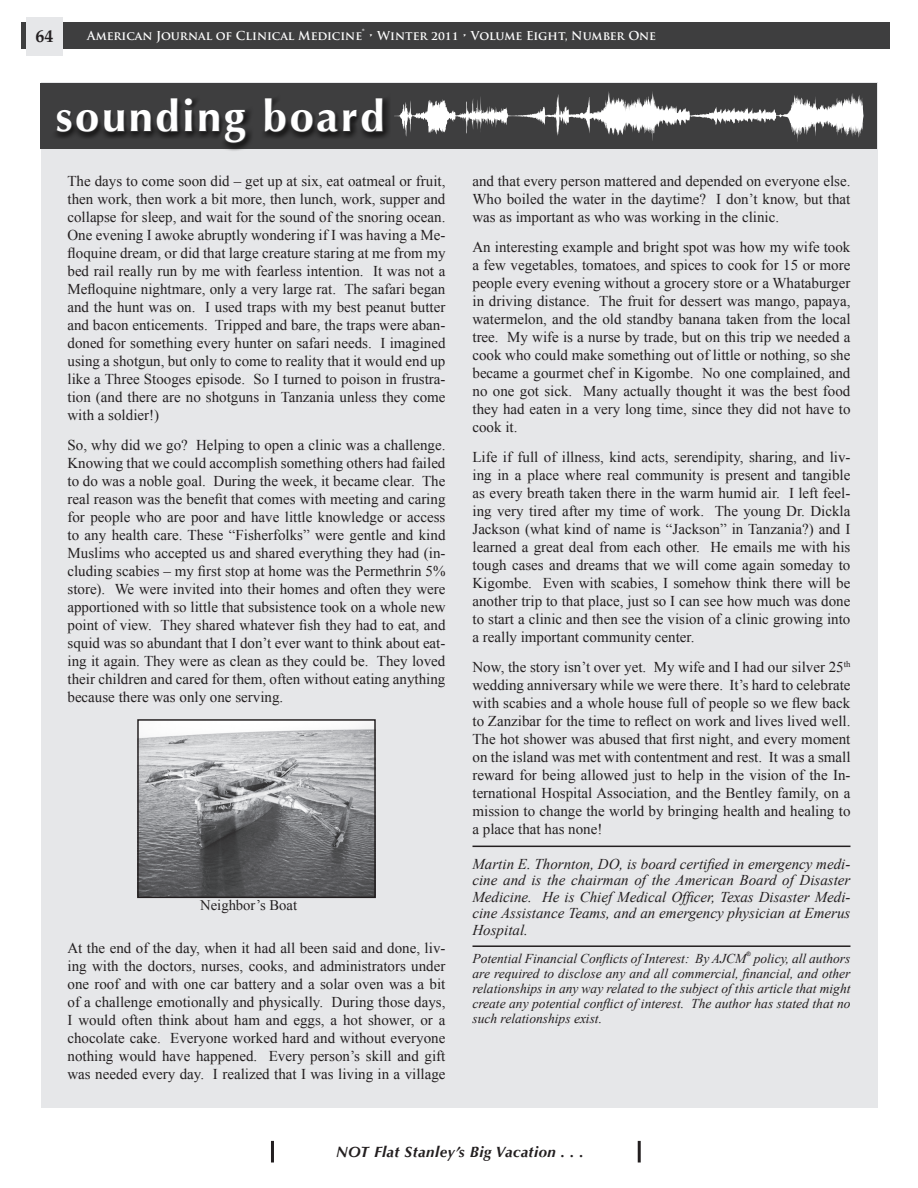
<style>
.page{position:relative;width:918px;height:1188px;background:#fff}
.page>*{position:absolute;margin:0;border:0;box-sizing:border-box;transform-origin:0 0}
.t1{font:700 43.5px "Optima";letter-spacing:.06em;color:#fff}
.t2{font:700 18px "Palatino";color:#231f20}
.Body_Text{font:15px/18px "Times New Roman";color:#231f20;text-align:justify}
.AUTHOR_BLURB{font:italic 15px/16.5px "Times New Roman";color:#231f20;text-align:justify}
.t3{font:italic 700 15px "Optima";letter-spacing:.03em;color:#231f20}
.t4{font:14.7px "Times New Roman";color:#231f20}
.Conflict_Statement{font:italic 13.5px/15px "Times New Roman";color:#231f20;text-align:justify}
.t5{font:700 12px "Trajan Pro";color:#fff}
.Conflict_Statement-2{font:6px "Arial";color:#231f20}
</style>
<div class="page">
<div style="left:21px;top:22px;width:869px;height:27px;background:#3e3e3f"></div>
<div style="left:26px;top:17px;width:37px;height:39px;background:#e6e7e9"></div>
<div style="left:41px;top:82px;width:837px;height:1026px;background:#e6e7e9"></div>
<hr style="left:271px;top:1141px;width:3px;height:21px;background:#231f20">
<hr style="left:638px;top:1141px;width:3px;height:21px;background:#231f20">
<div style="left:40px;top:83px;width:837px;height:66px;background:#3e3e3f"></div>
<svg style="left:394px;top:91px;width:470px;height:50px"></svg>
<div style="left:50px;top:92px;width:341px;height:59px;background:#231f20;opacity:.6"></div>
<svg style="left:55px;top:96px;width:192px;height:48px"></svg>
<svg style="left:263px;top:96px;width:121px;height:38px"></svg>
<img style="left:140px;top:722px;width:233px;height:173px">
<div style="left:137px;top:719px;width:239px;height:179px;border:2px solid #231f20"></div>
<hr style="left:472px;top:846px;width:378px;height:1px;background:#231f20">
<hr style="left:472px;top:945px;width:378px;height:2px;background:#231f20">
<p class="t2" style="left:36px;top:21px;width:19px">64</p>
<p class="t5" style="left:87px;top:28px;width:571px">American Journal of Clinical Medicine® • Winter 2011 • Volume Eight, Number One</p>
<h1 class="t1" style="left:56px;top:91px;width:330px">sounding board</h1>
<p class="Body_Text" style="left:68px;top:172px;width:380px">The days to come soon did – get up at six, eat oatmeal or fruit, then work, then work a bit more, then lunch, work, supper and collapse for sleep, and wait for the sound of the snoring ocean.<br>One evening I awoke abruptly wondering if I was having a Me&shy;floquine dream, or did that large creature staring at me from my bed rail really run by me with fearless intention. It was not a Mefloquine nightmare, only a very large rat. The safari began and the hunt was on. I used traps with my best peanut butter and bacon enticements. Tripped and bare, the traps were aban&shy;doned for something every hunter on safari needs. I imagined using a shotgun, but only to come to reality that it would end up like a Three Stooges episode. So I turned to poison in frustra&shy;tion (and there are no shotguns in Tanzania unless they come with a soldier!)</p>
<p class="Body_Text" style="left:68px;top:436px;width:380px">So, why did we go? Helping to open a clinic was a challenge.<br>Knowing that we could accomplish something others had failed to do was a noble goal. During the week, it became clear. The real reason was the benefit that comes with meeting and caring for people who are poor and have little knowledge or access to any health care. These “Fisherfolks” were gentle and kind Muslims who accepted us and shared everything they had (in&shy;cluding scabies – my first stop at home was the Permethrin 5% store). We were invited into their homes and often they were apportioned with so little that subsistence took on a whole new point of view. They shared whatever fish they had to eat, and squid was so abundant that I don’t ever want to think about eat&shy;ing it again. They were as clean as they could be. They loved their children and cared for them, often without eating anything because there was only one serving.</p>
<p class="t4" style="left:200px;top:895px;width:98px">Neighbor’s Boat</p>
<p class="Body_Text" style="left:68px;top:938px;width:380px">At the end of the day, when it had all been said and done, liv&shy;ing with the doctors, nurses, cooks, and administrators under one roof and with one car battery and a solar oven was a bit of a challenge emotionally and physically. During those days, I would often think about ham and eggs, a hot shower, or a chocolate cake. Everyone worked hard and without everyone nothing would have happened. Every person’s skill and gift was needed every day. I realized that I was living in a village</p>
<p class="Body_Text" style="left:472px;top:172px;width:379px">and that every person mattered and depended on everyone else.<br>Who boiled the water in the daytime? I don’t know, but that was as important as who was working in the clinic.</p>
<p class="Body_Text" style="left:472px;top:238px;width:380px">An interesting example and bright spot was how my wife took a few vegetables, tomatoes, and spices to cook for 15 or more people every evening without a grocery store or a Whataburger in driving distance. The fruit for dessert was mango, papaya, watermelon, and the old standby banana taken from the local tree. My wife is a nurse by trade, but on this trip we needed a cook who could make something out of little or nothing, so she became a gourmet chef in Kigombe. No one complained, and no one got sick. Many actually thought it was the best food they had eaten in a very long time, since they did not have to cook it.</p>
<p class="Body_Text" style="left:472px;top:447px;width:379px">Life if full of illness, kind acts, serendipity, sharing, and liv&shy;ing in a place where real community is present and tangible as every breath taken there in the warm humid air. I left feel&shy;ing very tired after my time of work. The young Dr. Dickla Jackson (what kind of name is “Jackson” in Tanzania?) and I learned a great deal from each other. He emails me with his tough cases and dreams that we will come again someday to Kigombe. Even with scabies, I somehow think there will be another trip to that place, just so I can see how much was done to start a clinic and then see the vision of a clinic growing into a really important community center.</p>
<p class="Body_Text" style="left:472px;top:657px;width:380px">Now, the story isn’t over yet. My wife and I had our silver 25<sup>th </sup>wedding anniversary while we were there. It’s hard to celebrate with scabies and a whole house full of people so we flew back to Zanzibar for the time to reflect on work and lives lived well.<br>The hot shower was abused that first night, and every moment on the island was met with contentment and rest. It was a small reward for being allowed just to help in the vision of the In&shy;ternational Hospital Association, and the Bentley family, on a mission to change the world by bringing health and healing to a place that has none!</p>
<p class="AUTHOR_BLURB" style="left:472px;top:855px;width:379px">Martin E. Thornton, DO, is board certified in emergency medi&shy;cine and is the chairman of the American Board of Disaster Medicine. He is Chief Medical Officer, Texas Disaster Medi&shy;cine Assistance Teams, and an emergency physician at Emerus Hospital.</p>
<p class="Conflict_Statement" style="left:472px;top:951px;width:275px">Potential Financial Conflicts of Interest: By AJCM</p>
<p class="Conflict_Statement-2" style="left:746px;top:950px;width:6px">®</p>
<p class="Conflict_Statement" style="left:472px;top:951px;width:380px;text-indent:281px">policy, all authors are required to disclose any and all commercial, financial, and other relationships in any way related to the subject of this article that might create any potential conflict of interest. The author has stated that no such relationships exist.</p>
<p class="t3" style="left:336px;top:1143px;width:249px">NOT Flat Stanley’s Big Vacation . . .</p>
</div>
